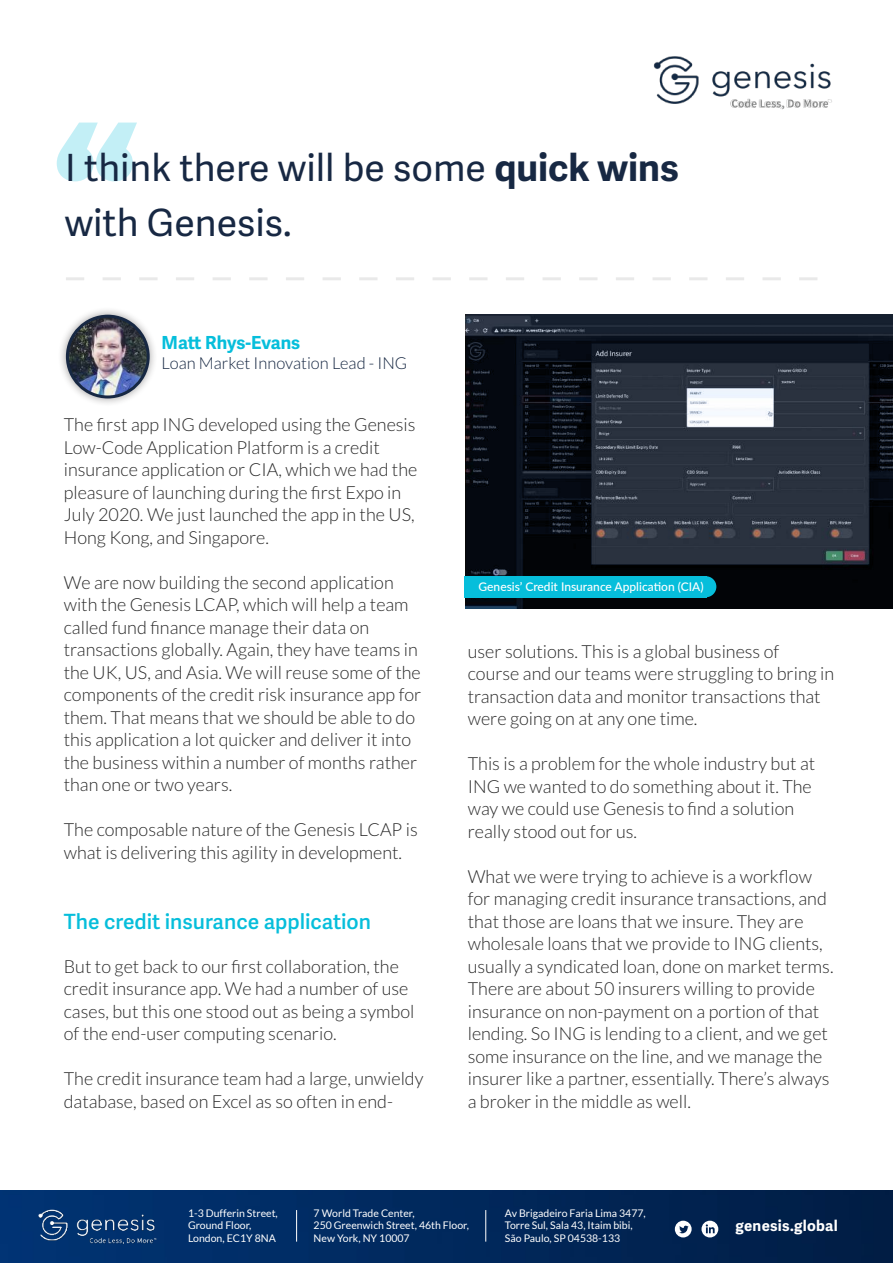
<style>
.page{position:relative;width:893px;height:1263px;background:#fff}
.page>*{position:absolute;margin:0;border:0;box-sizing:border-box;transform-origin:0 0}
.t1{font:900 180px "Montserrat";color:#06bedb}
.t2{font:37.5px/55.5px "Adelle Sans";color:#172843}
.t3{font:600 21px "Adelle Sans";color:#06bedb}
.t4{font:300 18px/22.5px "Lato";color:#292929}
.t5{font:700 18px "Adelle Sans";letter-spacing:-.005em;color:#06bedb}
.t6{font:300 16.5px "Lato";color:#172843}
.t7{font:700 15px "Adelle Sans";letter-spacing:.02em;color:#fff}
.t8{font:500 12px "Lato";color:#fff}
.t9{font:10.5px/12.6px "Lato";color:#fff}
.s1{font-weight:700}
</style>
<div class="page">
<img style="left:0;top:1191px;width:893px;height:72px">
<img style="left:36px;top:1204px;width:122px;height:46px">
<hr style="left:296px;top:1210px;width:1px;height:31px;background:#fff">
<hr style="left:485px;top:1210px;width:1px;height:31px;background:#fff">
<svg style="left:675px;top:1221px;width:17px;height:16px"></svg>
<svg style="left:701px;top:1221px;width:17px;height:16px"></svg>
<img style="left:653px;top:56px;width:179px;height:54px">
<svg style="left:66px;top:277px;width:751px;height:3px"></svg>
<svg style="left:466px;top:315px;width:427px;height:294px;background:#202631"></svg>
<div style="left:58px;top:307px;width:100px;height:99px;background:#221f1f;opacity:.4"></div>
<img style="left:67px;top:316px;width:81px;height:81px;border-radius:40px">
<div style="left:66px;top:315px;width:84px;height:83px;border:3px solid #172843;border-radius:50%"></div>
<div style="left:465px;top:576px;width:242px;height:21px;background:#06bedb"></div>
<div style="left:695px;top:576px;width:21px;height:21px;background:#06bedb;border-radius:50%"></div>
<h1 class="t1" style="left:55px;top:89px;width:88px">“</h1>
<h2 class="t2" style="left:65px;top:143px;width:615px">I think there will be some <span class="s1">quick wins </span>with Genesis.</h2>
<p class="t5" style="left:162px;top:335px;width:140px">Matt Rhys-Evans</p>
<p class="t6" style="left:162px;top:357px;width:247px">Loan Market Innovation Lead - ING</p>
<p class="t4" style="left:64px;top:415px;width:355px">The first app ING developed using the Genesis Low-Code Application Platform is a credit insurance application or CIA, which we had the pleasure of launching during the first Expo in July 2020. We just launched the app in the US, Hong Kong, and Singapore.</p>
<p class="t4" style="left:64px;top:572px;width:359px">We are now building the second application with the Genesis LCAP, which will help a team called fund finance manage their data on transactions globally. Again, they have teams in the UK, US, and Asia. We will reuse some of the components of the credit risk insurance app for them. That means that we should be able to do this application a lot quicker and deliver it into the business within a number of months rather than one or two years.</p>
<p class="t4" style="left:64px;top:820px;width:355px">The composable nature of the Genesis LCAP is what is delivering this agility in development.</p>
<p class="t3" style="left:64px;top:913px;width:309px">The credit insurance application</p>
<p class="t4" style="left:64px;top:956px;width:352px">But to get back to our first collaboration, the credit insurance app. We had a number of use cases, but this one stood out as being a symbol of the end-user computing scenario.</p>
<p class="t4" style="left:64px;top:1069px;width:361px">The credit insurance team had a large, unwieldy database, based on Excel as so often in end-</p>
<p class="t8" style="left:479px;top:578px;width:226px">Genesis’ Credit Insurance Application (CIA)</p>
<p class="t4" style="left:468px;top:641px;width:368px">user solutions. This is a global business of course and our teams were struggling to bring in transaction data and monitor transactions that were going on at any one time.</p>
<p class="t4" style="left:468px;top:754px;width:349px">This is a problem for the whole industry but at ING we wanted to do something about it. The way we could use Genesis to find a solution really stood out for us.</p>
<p class="t4" style="left:468px;top:866px;width:367px">What we were trying to achieve is a workflow for managing credit insurance transactions, and that those are loans that we insure. They are wholesale loans that we provide to ING clients, usually a syndicated loan, done on market terms.<br>There are about 50 insurers willing to provide insurance on non-payment on a portion of that lending. So ING is lending to a client, and we get some insurance on the line, and we manage the insurer like a partner, essentially. There’s always a broker in the middle as well.</p>
<p class="t9" style="left:188px;top:1207px;width:91px">1-3 Dufferin Street,<br>Ground Floor,<br>London, EC1Y 8NA</p>
<p class="t9" style="left:314px;top:1207px;width:157px">7 World Trade Center,<br>250 Greenwich Street, 46th Floor,<br>New York, NY 10007</p>
<p class="t9" style="left:505px;top:1207px;width:142px">Av Brigadeiro Faria Lima 3477,<br>Torre Sul, Sala 43, Itaim bibi,<br>São Paulo, SP 04538-133</p>
<p class="t7" style="left:736px;top:1219px;width:104px">genesis.global</p>
</div>
